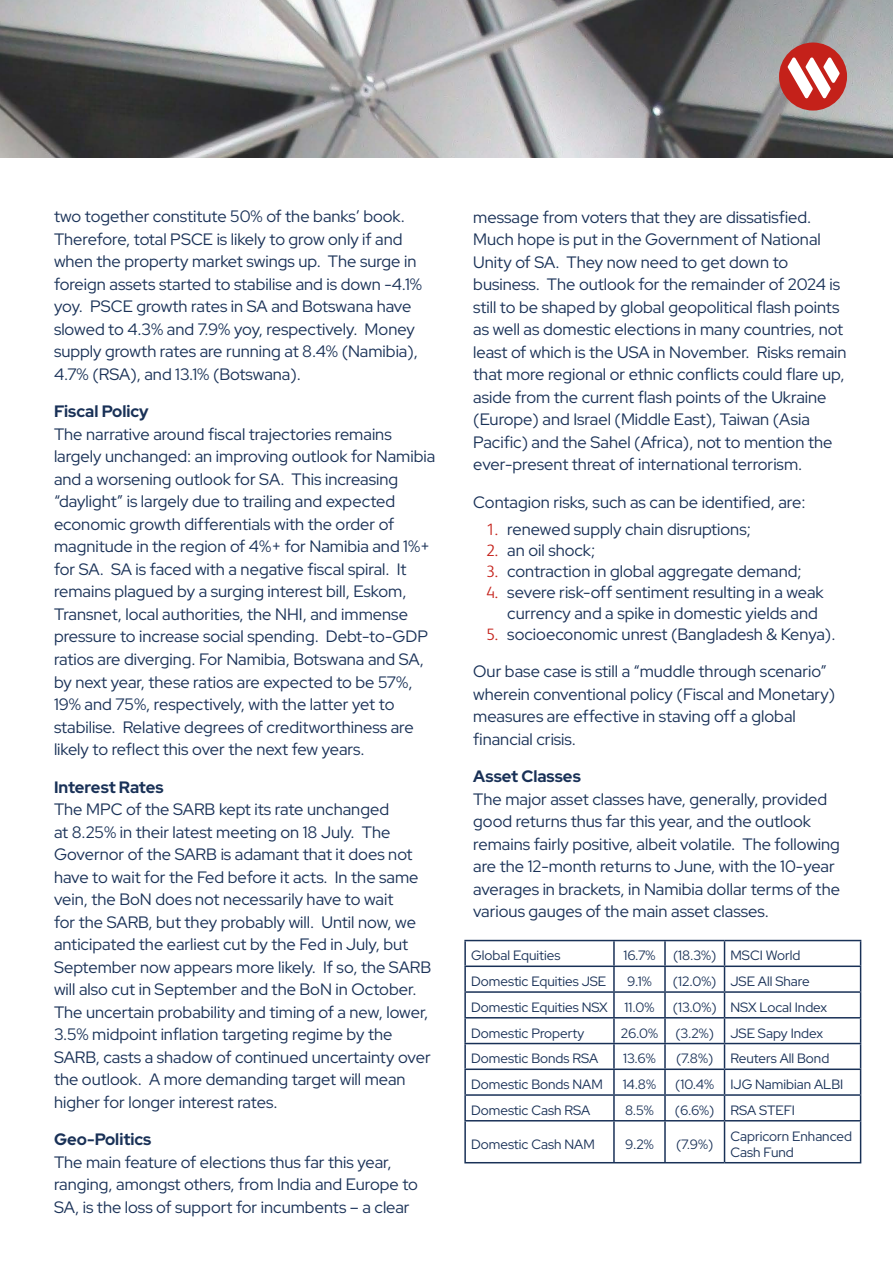
<style>
.page{position:relative;width:893px;height:1263px;background:#fff}
.page>*{position:absolute;margin:0;border:0;box-sizing:border-box;transform-origin:0 0}
.t1{font:16.5px/22.5px "Red Hat Display";color:#193157}
.t2{font:700 16.5px "Red Hat Display";color:#193157}
.t3{font:13.5px/16.2px "Red Hat Display";color:#193157}
.s1{font-family:"FS Albert";font-weight:300;color:#c4211a}
</style>
<div class="page">
<img style="left:0;top:0;width:893px;height:158px">
<svg style="left:779px;top:43px;width:68px;height:68px"></svg>
<hr style="left:464px;top:940px;width:150px;height:1px;background:#193157">
<hr style="left:464px;top:941px;width:2px;height:24px;background:#193157">
<hr style="left:614px;top:940px;width:51px;height:1px;background:#193157">
<hr style="left:613px;top:941px;width:2px;height:24px;background:#193157">
<hr style="left:665px;top:940px;width:59px;height:1px;background:#193157">
<hr style="left:664px;top:941px;width:2px;height:24px;background:#193157">
<hr style="left:724px;top:940px;width:137px;height:1px;background:#193157">
<hr style="left:464px;top:965px;width:150px;height:2px;background:#193157">
<hr style="left:464px;top:967px;width:2px;height:24px;background:#193157">
<hr style="left:614px;top:965px;width:51px;height:2px;background:#193157">
<hr style="left:613px;top:967px;width:2px;height:24px;background:#193157">
<hr style="left:665px;top:965px;width:59px;height:2px;background:#193157">
<hr style="left:664px;top:967px;width:2px;height:24px;background:#193157">
<hr style="left:724px;top:965px;width:137px;height:2px;background:#193157">
<hr style="left:464px;top:991px;width:150px;height:2px;background:#193157">
<hr style="left:464px;top:993px;width:2px;height:24px;background:#193157">
<hr style="left:614px;top:991px;width:51px;height:2px;background:#193157">
<hr style="left:613px;top:993px;width:2px;height:24px;background:#193157">
<hr style="left:665px;top:991px;width:59px;height:2px;background:#193157">
<hr style="left:664px;top:993px;width:2px;height:24px;background:#193157">
<hr style="left:724px;top:991px;width:137px;height:2px;background:#193157">
<hr style="left:464px;top:1017px;width:150px;height:1px;background:#193157">
<hr style="left:464px;top:1018px;width:2px;height:25px;background:#193157">
<hr style="left:614px;top:1017px;width:51px;height:1px;background:#193157">
<hr style="left:613px;top:1018px;width:2px;height:25px;background:#193157">
<hr style="left:665px;top:1017px;width:59px;height:1px;background:#193157">
<hr style="left:664px;top:1018px;width:2px;height:25px;background:#193157">
<hr style="left:724px;top:1017px;width:137px;height:1px;background:#193157">
<hr style="left:464px;top:1043px;width:150px;height:1px;background:#193157">
<hr style="left:464px;top:1044px;width:2px;height:24px;background:#193157">
<hr style="left:614px;top:1043px;width:51px;height:1px;background:#193157">
<hr style="left:613px;top:1044px;width:2px;height:24px;background:#193157">
<hr style="left:665px;top:1043px;width:59px;height:1px;background:#193157">
<hr style="left:664px;top:1044px;width:2px;height:24px;background:#193157">
<hr style="left:724px;top:1043px;width:137px;height:1px;background:#193157">
<hr style="left:464px;top:1068px;width:150px;height:2px;background:#193157">
<hr style="left:464px;top:1070px;width:2px;height:24px;background:#193157">
<hr style="left:614px;top:1068px;width:51px;height:2px;background:#193157">
<hr style="left:613px;top:1070px;width:2px;height:24px;background:#193157">
<hr style="left:665px;top:1068px;width:59px;height:2px;background:#193157">
<hr style="left:664px;top:1070px;width:2px;height:24px;background:#193157">
<hr style="left:724px;top:1068px;width:137px;height:2px;background:#193157">
<hr style="left:464px;top:1094px;width:150px;height:2px;background:#193157">
<hr style="left:464px;top:1096px;width:2px;height:24px;background:#193157">
<hr style="left:614px;top:1094px;width:51px;height:2px;background:#193157">
<hr style="left:613px;top:1096px;width:2px;height:24px;background:#193157">
<hr style="left:665px;top:1094px;width:59px;height:2px;background:#193157">
<hr style="left:664px;top:1096px;width:2px;height:24px;background:#193157">
<hr style="left:724px;top:1094px;width:137px;height:2px;background:#193157">
<svg style="left:724px;top:941px;width:1px;height:179px"></svg>
<svg style="left:860px;top:941px;width:1px;height:179px"></svg>
<hr style="left:464px;top:1120px;width:150px;height:1px;background:#193157">
<hr style="left:464px;top:1121px;width:2px;height:41px;background:#193157">
<hr style="left:614px;top:1120px;width:51px;height:1px;background:#193157">
<hr style="left:613px;top:1121px;width:2px;height:41px;background:#193157">
<hr style="left:665px;top:1120px;width:59px;height:1px;background:#193157">
<hr style="left:664px;top:1121px;width:2px;height:41px;background:#193157">
<hr style="left:724px;top:1120px;width:137px;height:1px;background:#193157">
<hr style="left:724px;top:1121px;width:1px;height:41px;background:#193157">
<hr style="left:860px;top:1121px;width:1px;height:41px;background:#193157">
<hr style="left:464px;top:1162px;width:150px;height:1px;background:#193157">
<hr style="left:614px;top:1162px;width:51px;height:1px;background:#193157">
<hr style="left:665px;top:1162px;width:59px;height:1px;background:#193157">
<hr style="left:724px;top:1162px;width:137px;height:1px;background:#193157">
<p class="t1" style="left:54px;top:205px;width:370px">two together constitute 50% of the banks’ book.<br>Therefore, total PSCE is likely to grow only if and when the property market swings up. The surge in foreign assets started to stabilise and is down -4.1% yoy. PSCE growth rates in SA and Botswana have slowed to 4.3% and 7.9% yoy, respectively. Money supply growth rates are running at 8.4% (Namibia), 4.7% (RSA), and 13.1% (Botswana).</p>
<p class="t2" style="left:54px;top:401px;width:96px">Fiscal Policy</p>
<p class="t1" style="left:54px;top:422px;width:383px">The narrative around fiscal trajectories remains largely unchanged: an improving outlook for Namibia and a worsening outlook for SA. This increasing “daylight” is largely due to trailing and expected economic growth differentials with the order of magnitude in the region of 4%+ for Namibia and 1%+ for SA. SA is faced with a negative fiscal spiral. It remains plagued by a surging interest bill, Eskom, Transnet, local authorities, the NHI, and immense pressure to increase social spending. Debt-to-GDP ratios are diverging. For Namibia, Botswana and SA, by next year, these ratios are expected to be 57%, 19% and 75%, respectively, with the latter yet to stabilise. Relative degrees of creditworthiness are likely to reflect this over the next few years.</p>
<p class="t2" style="left:54px;top:776px;width:111px">Interest Rates</p>
<p class="t1" style="left:54px;top:798px;width:379px">The MPC of the SARB kept its rate unchanged<br>at 8.25% in their latest meeting on 18 July. The Governor of the SARB is adamant that it does not have to wait for the Fed before it acts. In the same vein, the BoN does not necessarily have to wait<br>for the SARB, but they probably will. Until now, we anticipated the earliest cut by the Fed in July, but September now appears more likely. If so, the SARB will also cut in September and the BoN in October.<br>The uncertain probability and timing of a new, lower, 3.5% midpoint inflation targeting regime by the SARB, casts a shadow of continued uncertainty over the outlook. A more demanding target will mean higher for longer interest rates.</p>
<p class="t2" style="left:54px;top:1129px;width:99px">Geo-Politics</p>
<p class="t1" style="left:54px;top:1150px;width:365px">The main feature of elections thus far this year, ranging, amongst others, from India and Europe to<br>SA, is the loss of support for incumbents – a clear</p>
<p class="t1" style="left:473px;top:205px;width:375px">message from voters that they are dissatisfied.<br>Much hope is put in the Government of National Unity of SA. They now need to get down to business. The outlook for the remainder of 2024 is still to be shaped by global geopolitical flash points as well as domestic elections in many countries, not least of which is the USA in November. Risks remain that more regional or ethnic conflicts could flare up, aside from the current flash points of the Ukraine (Europe) and Israel (Middle East), Taiwan (Asia Pacific) and the Sahel (Africa), not to mention the ever-present threat of international terrorism.</p>
<p class="t1" style="left:473px;top:490px;width:334px">Contagion risks, such as can be identified, are:</p>
<p class="t1" style="left:486px;top:517px;width:266px"><span class="s1">1.</span> renewed supply chain disruptions;</p>
<p class="t1" style="left:486px;top:538px;width:111px"><span class="s1">2.</span> an oil shock;</p>
<p class="t1" style="left:486px;top:559px;width:317px"><span class="s1">3.</span> contraction in global aggregate demand;</p>
<p class="t1" style="left:507px;top:581px;width:318px;line-height:21px;text-indent:-21px"><span class="s1">4.</span> severe risk-off sentiment resulting in a weak currency and a spike in domestic yields and</p>
<p class="t1" style="left:486px;top:622px;width:351px"><span class="s1">5.</span> socioeconomic unrest (Bangladesh &amp; Kenya).</p>
<p class="t1" style="left:473px;top:660px;width:364px">Our base case is still a “muddle through scenario” wherein conventional policy (Fiscal and Monetary) measures are effective in staving off a global financial crisis.</p>
<p class="t2" style="left:473px;top:766px;width:109px">Asset Classes</p>
<p class="t1" style="left:473px;top:787px;width:368px">The major asset classes have, generally, provided good returns thus far this year, and the outlook remains fairly positive, albeit volatile. The following are the 12-month returns to June, with the 10-year averages in brackets, in Namibia dollar terms of the various gauges of the main asset classes.</p>
<p class="t3" style="left:471px;top:947px;width:91px">Global Equities</p>
<p class="t3" style="left:623px;top:947px;width:34px">16.7%</p>
<p class="t3" style="left:673px;top:947px;width:129px">(18.3%) MSCI World</p>
<p class="t3" style="left:471px;top:973px;width:137px">Domestic Equities JSE</p>
<p class="t3" style="left:627px;top:973px;width:26px">9.1%</p>
<p class="t3" style="left:673px;top:973px;width:138px">(12.0%) JSE All Share</p>
<p class="t3" style="left:471px;top:999px;width:185px">Domestic Equities NSX 11.0%</p>
<p class="t3" style="left:673px;top:999px;width:156px">(13.0%) NSX Local Index</p>
<p class="t3" style="left:471px;top:1024px;width:115px">Domestic Property</p>
<p class="t3" style="left:621px;top:1024px;width:39px">26.0%</p>
<p class="t3" style="left:675px;top:1024px;width:149px">(3.2%) JSE Sapy Index</p>
<p class="t3" style="left:471px;top:1050px;width:129px">Domestic Bonds RSA</p>
<p class="t3" style="left:623px;top:1050px;width:34px">13.6%</p>
<p class="t3" style="left:676px;top:1050px;width:39px">(7.8%)</p>
<p class="t3" style="left:730px;top:1050px;width:100px">Reuters All Bond</p>
<p class="t3" style="left:471px;top:1076px;width:133px">Domestic Bonds NAM</p>
<p class="t3" style="left:623px;top:1076px;width:35px">14.8%</p>
<p class="t3" style="left:675px;top:1076px;width:170px">(10.4% IJG Namibian ALBI</p>
<p class="t3" style="left:471px;top:1101px;width:121px">Domestic Cash RSA</p>
<p class="t3" style="left:625px;top:1101px;width:30px">8.5%</p>
<p class="t3" style="left:675px;top:1101px;width:122px">(6.6%) RSA STEFI</p>
<p class="t3" style="left:471px;top:1135px;width:125px">Domestic Cash NAM</p>
<p class="t3" style="left:625px;top:1135px;width:30px">9.2%</p>
<p class="t3" style="left:676px;top:1135px;width:39px">(7.9%)</p>
<p class="t3" style="left:730px;top:1127px;width:123px">Capricorn Enhanced<br>Cash Fund</p>
</div>
